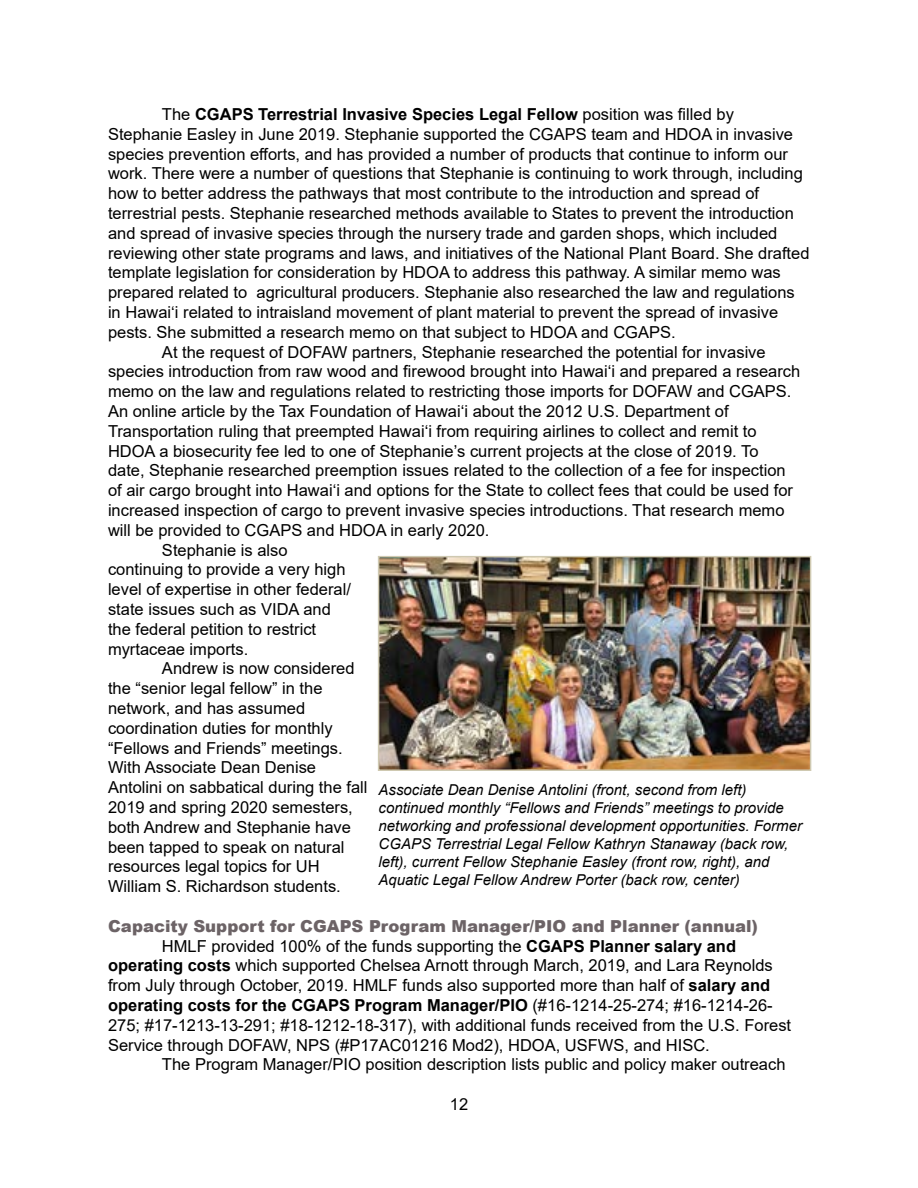
<style>
.page{position:relative;width:918px;height:1188px;background:#fff}
.page>*{position:absolute;margin:0;border:0;box-sizing:border-box;transform-origin:0 0}
.t1{font:16.5px "Arial";color:#000}
.t2{font:700 16.5px "Arial";color:#000}
.t3{font:900 16.5px "Arial";color:#6c6366}
.t4{font:italic 15px/18px "Arial";color:#000}
.s1{font-weight:400}
.s2{font-weight:700}
</style>
<div class="page">
<img style="left:381px;top:559px;width:427px;height:209px">
<div style="left:378px;top:556px;width:433px;height:215px;border:2px solid #cfc9b1"></div>
<p class="t2" style="left:162px;top:103px;width:573px"><span class="s1">The</span> CGAPS Terrestrial Invasive Species Legal Fellow <span class="s1">position was filled by</span></p>
<p class="t1" style="left:108px;top:123px;width:687px">Stephanie Easley in June 2019. Stephanie supported the CGAPS team and HDOA in invasive</p>
<p class="t1" style="left:108px;top:142px;width:682px">species prevention efforts, and has provided a number of products that continue to inform our</p>
<p class="t1" style="left:108px;top:162px;width:696px">work. There were a number of questions that Stephanie is continuing to work through, including</p>
<p class="t1" style="left:108px;top:182px;width:653px">how to better address the pathways that most contribute to the introduction and spread of</p>
<p class="t1" style="left:108px;top:202px;width:688px">terrestrial pests. Stephanie researched methods available to States to prevent the introduction</p>
<p class="t1" style="left:108px;top:222px;width:671px">and spread of invasive species through the nursery trade and garden shops, which included</p>
<p class="t1" style="left:108px;top:241px;width:703px">reviewing other state programs and laws, and initiatives of the National Plant Board. She drafted</p>
<p class="t1" style="left:108px;top:261px;width:674px">template legislation for consideration by HDOA to address this pathway. A similar memo was</p>
<p class="t1" style="left:108px;top:281px;width:688px">prepared related to agricultural producers. Stephanie also researched the law and regulations</p>
<p class="t1" style="left:108px;top:301px;width:672px">in Hawaiʻi related to intraisland movement of plant material to prevent the spread of invasive</p>
<p class="t1" style="left:108px;top:321px;width:569px">pests. She submitted a research memo on that subject to HDOA and CGAPS.</p>
<p class="t1" style="left:162px;top:340px;width:605px">At the request of DOFAW partners, Stephanie researched the potential for invasive</p>
<p class="t1" style="left:108px;top:360px;width:694px">species introduction from raw wood and firewood brought into Hawai‘i and prepared a research</p>
<p class="t1" style="left:108px;top:380px;width:685px">memo on the law and regulations related to restricting those imports for DOFAW and CGAPS.</p>
<p class="t1" style="left:108px;top:400px;width:622px">An online article by the Tax Foundation of Hawai‘i about the 2012 U.S. Department of</p>
<p class="t1" style="left:108px;top:420px;width:650px">Transportation ruling that preempted Hawai‘i from requiring airlines to collect and remit to</p>
<p class="t1" style="left:108px;top:439px;width:652px">HDOA a biosecurity fee led to one of Stephanie’s current projects at the close of 2019. To</p>
<p class="t1" style="left:108px;top:459px;width:679px">date, Stephanie researched preemption issues related to the collection of a fee for inspection</p>
<p class="t1" style="left:108px;top:479px;width:687px">of air cargo brought into Hawaiʻi and options for the State to collect fees that could be used for</p>
<p class="t1" style="left:108px;top:499px;width:678px">increased inspection of cargo to prevent invasive species introductions. That research memo</p>
<p class="t1" style="left:108px;top:519px;width:383px">will be provided to CGAPS and HDOA in early 2020.</p>
<p class="t1" style="left:162px;top:538px;width:127px">Stephanie is also</p>
<p class="t1" style="left:108px;top:558px;width:239px">continuing to provide a very high</p>
<p class="t1" style="left:108px;top:578px;width:245px">level of expertise in other federal/</p>
<p class="t1" style="left:108px;top:598px;width:224px">state issues such as VIDA and</p>
<p class="t1" style="left:108px;top:618px;width:210px">the federal petition to restrict</p>
<p class="t1" style="left:108px;top:637px;width:142px">myrtaceae imports.</p>
<p class="t1" style="left:162px;top:657px;width:194px">Andrew is now considered</p>
<p class="t1" style="left:108px;top:677px;width:216px">the “senior legal fellow” in the</p>
<p class="t1" style="left:108px;top:697px;width:199px">network, and has assumed</p>
<p class="t1" style="left:108px;top:717px;width:226px">coordination duties for monthly</p>
<p class="t1" style="left:108px;top:736px;width:236px">“Fellows and Friends” meetings.</p>
<p class="t1" style="left:108px;top:756px;width:210px">With Associate Dean Denise</p>
<p class="t1" style="left:108px;top:776px;width:261px">Antolini on sabbatical during the fall</p>
<p class="t1" style="left:108px;top:796px;width:246px">2019 and spring 2020 semesters,</p>
<p class="t1" style="left:108px;top:816px;width:245px">both Andrew and Stephanie have</p>
<p class="t1" style="left:108px;top:835px;width:238px">been tapped to speak on natural</p>
<p class="t1" style="left:108px;top:855px;width:213px">resources legal topics for UH</p>
<p class="t1" style="left:108px;top:875px;width:234px">William S. Richardson students.</p>
<p class="t3" style="left:108px;top:914px;width:651px">Capacity Support for CGAPS Program Manager/PIO and Planner (annual)</p>
<p class="t1" style="left:162px;top:934px;width:576px">HMLF provided 100% of the funds supporting the <span class="s2">CGAPS Planner salary and</span></p>
<p class="t1" style="left:108px;top:954px;width:666px"><span class="s2">operating costs</span> which supported Chelsea Arnott through March, 2019, and Lara Reynolds</p>
<p class="t1" style="left:108px;top:974px;width:664px">from July through October, 2019. HMLF funds also supported more than half of <span class="s2">salary and</span></p>
<p class="t2" style="left:108px;top:994px;width:666px">operating costs for the CGAPS Program Manager/PIO <span class="s1">(#16-1214-25-274; #16-1214-26-</span></p>
<p class="t1" style="left:108px;top:1014px;width:685px">275; #17-1213-13-291; #18-1212-18-317), with additional funds received from the U.S. Forest</p>
<p class="t1" style="left:108px;top:1033px;width:603px">Service through DOFAW, NPS (#P17AC01216 Mod2), HDOA, USFWS, and HISC.</p>
<p class="t1" style="left:162px;top:1053px;width:625px">The Program Manager/PIO position description lists public and policy maker outreach</p>
<p class="t1" style="left:450px;top:1093px;width:20px">12</p>
<p class="t4" style="left:379px;top:781px;width:425px">Associate Dean Denise Antolini (front, second from left) continued monthly “Fellows and Friends” meetings to provide networking and professional development opportunities. Former CGAPS Terrestrial Legal Fellow Kathryn Stanaway (back row, left), current Fellow Stephanie Easley (front row, right), and Aquatic Legal Fellow Andrew Porter (back row, center)</p>
</div>
